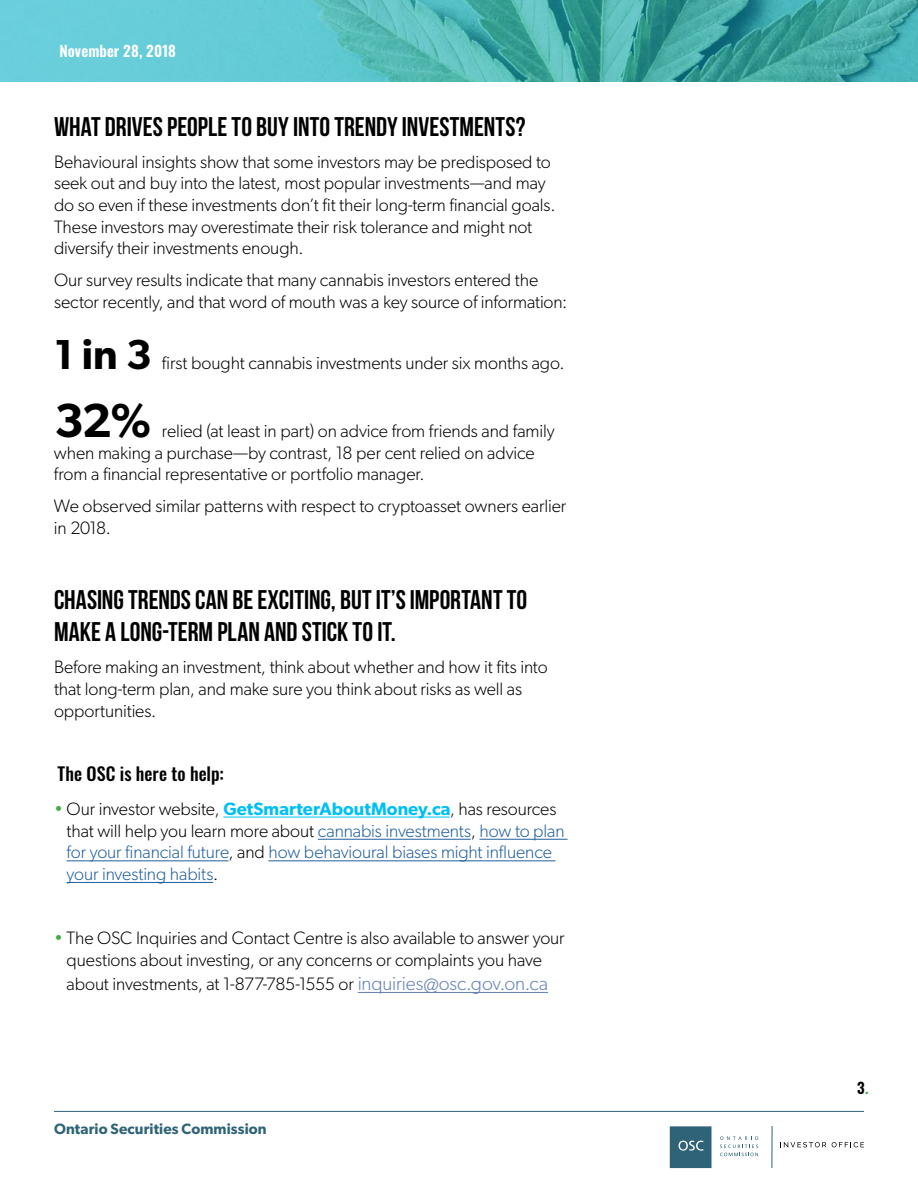
<style>
.page{position:relative;width:918px;height:1188px;background:#fff}
.page>*{position:absolute;margin:0;border:0;box-sizing:border-box;transform-origin:0 0}
.t1{font:600 48px "Gibson";color:#000}
.t2{font:600 42px "Gibson";color:#000}
.t3{font:27px/32.4px "Bebas Neue";letter-spacing:.005em;color:#000}
.t4{font:300 18px/21.6px "Gibson";letter-spacing:-.005em;color:#000}
.t5{font:300 18px/21.6px "Gibson";letter-spacing:-.005em;color:#215e9e}
.t6{font:500 18px "Oswald";color:#000}
.t7{font:600 15px "Gibson";letter-spacing:.005em;color:#2e6378}
.t8{font:600 15px "Oswald";letter-spacing:.01em;color:#fff}
.t9{font:600 15px "Oswald";color:#000}
.s1{color:#41ad49}
.s2{color:#000}
.s3{font-weight:600;color:#00c0f3}
.s4{font-size:19.5px;color:#627fb5}
</style>
<div class="page">
<hr style="left:223px;top:817px;width:227px;height:1px;background:#00c0f3">
<hr style="left:318px;top:839px;width:153px;height:1px;background:#215e9e">
<hr style="left:479px;top:839px;width:89px;height:1px;background:#215e9e">
<hr style="left:67px;top:861px;width:161px;height:1px;background:#215e9e">
<hr style="left:268px;top:861px;width:288px;height:1px;background:#215e9e">
<hr style="left:67px;top:882px;width:146px;height:1px;background:#215e9e">
<hr style="left:358px;top:992px;width:190px;height:1px;background:#627fb5">
<hr style="left:772px;top:1126px;width:1px;height:42px;background:#2e6378">
<svg style="left:720px;top:1136px;width:38px;height:20px"></svg>
<svg style="left:670px;top:1126px;width:42px;height:42px;background:#3c6d81"></svg>
<svg style="left:780px;top:1142px;width:46px;height:5px"></svg>
<svg style="left:832px;top:1142px;width:32px;height:5px"></svg>
<hr style="left:54px;top:1111px;width:810px;height:1px;background:#2e6378">
<svg style="left:0;top:0;width:918px;height:82px;background:#52b7b9"></svg>
<p class="t8" style="left:59px;top:43px;width:118px">November 28, 2018</p>
<h3 class="t3" style="left:54px;top:110px;width:473px">WHAT DRIVES PEOPLE TO BUY INTO TRENDY INVESTMENTS?</h3>
<p class="t4" style="left:54px;top:151px;width:503px">Behavioural insights show that some investors may be predisposed to seek out and buy into the latest, most popular investments—and may do so even if these investments don’t fit their long-term financial goals.<br>These investors may overestimate their risk tolerance and might not diversify their investments enough.</p>
<p class="t4" style="left:54px;top:269px;width:515px">Our survey results indicate that many cannabis investors entered the sector recently, and that word of mouth was a key source of information:</p>
<h2 class="t2" style="left:54px;top:329px;width:100px">1 in 3</h2>
<p class="t4" style="left:162px;top:352px;width:404px">first bought cannabis investments under six months ago.</p>
<h1 class="t1" style="left:54px;top:392px;width:99px">32%</h1>
<p class="t4" style="left:54px;top:420px;width:502px;text-indent:108px">relied (at least in part) on advice from friends and family when making a purchase—by contrast, 18 per cent relied on advice from a financial representative or portfolio manager.</p>
<p class="t4" style="left:54px;top:495px;width:514px">We observed similar patterns with respect to cryptoasset owners earlier in 2018.</p>
<h3 class="t3" style="left:54px;top:583px;width:475px">CHASING TRENDS CAN BE EXCITING, BUT IT’S IMPORTANT TO<br>MAKE A LONG-TERM PLAN AND STICK TO IT.</h3>
<p class="t4" style="left:54px;top:656px;width:495px">Before making an investment, think about whether and how it fits into that long-term plan, and make sure you think about risks as well as opportunities.</p>
<p class="t6" style="left:58px;top:764px;width:168px">The OSC is here to help:</p>
<p class="t5" style="left:67px;top:798px;width:500px;text-indent:-13px"><span class="s1">•</span> <span class="s2">Our investor website,</span> <span class="s3">GetSmarterAboutMoney.ca</span><span class="s2">, has resources that will help you learn more about</span> cannabis investments<span class="s2">,</span> how to plan for your financial future<span class="s2">, and</span> how behavioural biases might influence your investing habits<span class="s2">.</span></p>
<p class="t4" style="left:54px;top:927px;width:512px;text-align:center"><span class="s1">•</span> The OSC Inquiries and Contact Centre is also available to answer your questions about investing, or any concerns or complaints you have</p>
<p class="t4" style="left:67px;top:973px;width:483px">about investments, at 1-877-785-1555 or <span class="s4">inquiries@osc.gov.on.ca</span></p>
<p class="t7" style="left:54px;top:1119px;width:214px">Ontario Securities Commission</p>
<p class="t9" style="left:857px;top:1080px;width:13px">3<span class="s1">.</span></p>
</div>
